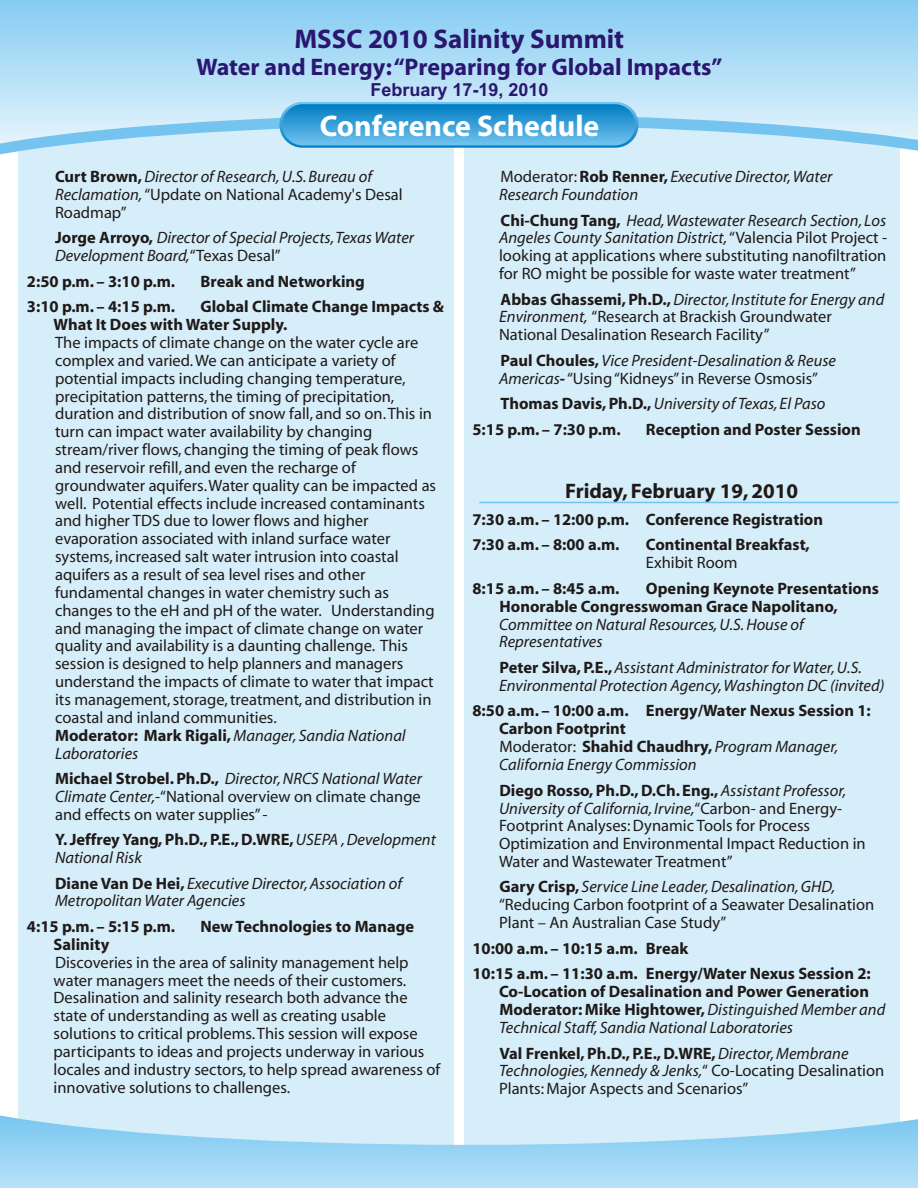
<style>
.page{position:relative;width:918px;height:1188px;background:#fff}
.page>*{position:absolute;margin:0;border:0;box-sizing:border-box;transform-origin:0 0}
.t1{font:700 30px "Myriad";color:#fff}
.t2{font:700 27px "Myriad";color:#291770}
.t3{font:700 24px "Myriad";color:#291770}
.t4{font:700 21px "Myriad";color:#1f1a17}
.t5{font:700 18px "Arial";color:#291770}
.t6{font:16.5px/17.9px "Myriad";color:#1f1a17}
.t7{font:700 16.5px/18px "Myriad";color:#1f1a17}
.t8{font:italic 16.5px/17.9px "Myriad";color:#1f1a17}
.s1{font-weight:700;font-style:normal}
.s2{font-style:normal}
.s3{font-weight:700}
.s4{font-style:italic}
.s5{font-weight:400;font-style:italic}
.s6{font-weight:400}
</style>
<div class="page">
<div style="left:464px;top:113px;width:435px;height:1075px;background:#d6edfa"></div>
<div style="left:19px;top:113px;width:435px;height:1075px;background:#d6edfa"></div>
<svg style="left:0;top:0;width:918px;height:149px;background:#abdbf5"></svg>
<svg style="left:0;top:1110px;width:918px;height:78px"></svg>
<svg style="left:279px;top:102px;width:360px;height:46px;background:#47a7dc"></svg>
<div style="left:282px;top:104px;width:353px;height:41px;background:linear-gradient(to bottom,#007cc3,#71c2ee);border-radius:21px"></div>
<hr style="left:479px;top:502px;width:419px;height:1px;background:#75c4f0">
<h2 class="t2" style="left:294px;top:28px;width:331px">MSSC 2010 Salinity Summit</h2>
<h3 class="t3" style="left:196px;top:57px;width:527px">Water and Energy:“Preparing for Global Impacts”</h3>
<p class="t5" style="left:370px;top:83px;width:180px">February 17-19, 2010</p>
<h1 class="t1" style="left:320px;top:113px;width:281px">Conference Schedule</h1>
<p class="t8" style="left:55px;top:169px;width:349px"><span class="s1">Curt Brown,</span>Director of Research, U.S. Bureau of<br>Reclamation,<span class="s2">“Update on National Academy's Desal<br>Roadmap”</span></p>
<p class="t8" style="left:55px;top:230px;width:361px"><span class="s1">Jorge Arroyo,</span> Director of Special Projects,Texas Water<br>Development Board,<span class="s2">“Texas Desal”</span></p>
<p class="t7" style="left:27px;top:274px;width:150px">2:50 p.m. – 3:10 p.m.</p>
<p class="t7" style="left:200px;top:274px;width:166px">Break and Networking</p>
<p class="t7" style="left:27px;top:299px;width:150px">3:10 p.m. – 4:15 p.m.</p>
<p class="t7" style="left:54px;top:299px;width:392px;text-indent:147px">Global Climate Change Impacts &amp;<br>What It Does with Water Supply.</p>
<p class="t6" style="left:55px;top:335px;width:383px">The impacts of climate change on the water cycle are complex and varied.We can anticipate a variety of potential impacts including changing temperature, precipitation patterns, the timing of precipitation, duration and distribution of snow fall, and so on.This in turn can impact water availability by changing stream/river flows, changing the timing of peak flows and reservoir refill, and even the recharge of groundwater aquifers.Water quality can be impacted as well. Potential effects include increased contaminants and higher TDS due to lower flows and higher evaporation associated with inland surface water systems, increased salt water intrusion into coastal aquifers as a result of sea level rises and other fundamental changes in water chemistry such as changes to the eH and pH of the water. Understanding and managing the impact of climate change on water quality and availability is a daunting challenge. This session is designed to help planners and managers understand the impacts of climate to water that impact its management, storage, treatment, and distribution in coastal and inland communities.<br><span class="s3">Moderator: Mark Rigali,</span><span class="s4">Manager, Sandia National Laboratories</span></p>
<p class="t6" style="left:55px;top:771px;width:368px;text-align:justify"><span class="s3">Michael Strobel. Ph.D.,</span> <span class="s4">Director, NRCS National Water Climate Center,</span>-“National overview on climate change and effects on water supplies” -</p>
<p class="t7" style="left:55px;top:832px;width:382px">Y. Jeffrey Yang, Ph.D., P.E., D.WRE,<span class="s5">USEPA , Development<br>National Risk</span></p>
<p class="t8" style="left:55px;top:875px;width:349px"><span class="s1">Diane Van De Hei,</span> Executive Director, Association of<br>Metropolitan Water Agencies</p>
<p class="t7" style="left:27px;top:919px;width:150px">4:15 p.m. – 5:15 p.m.</p>
<p class="t7" style="left:200px;top:919px;width:215px">New Technologies to Manage</p>
<p class="t7" style="left:54px;top:937px;width:57px">Salinity</p>
<p class="t6" style="left:54px;top:955px;width:388px">Discoveries in the area of salinity management help water managers meet the needs of their customers.<br>Desalination and salinity research both advance the state of understanding as well as creating usable solutions to critical problems.This session will expose participants to ideas and projects underway in various locales and industry sectors, to help spread awareness of innovative solutions to challenges.</p>
<p class="t8" style="left:499px;top:169px;width:335px"><span class="s2">Moderator:</span><span class="s1">Rob Renner,</span> Executive Director,Water<br>Research Foundation</p>
<p class="t6" style="left:499px;top:213px;width:390px;text-align:justify"><span class="s3">Chi-Chung Tang,</span> <span class="s4">Head,Wastewater Research Section, Los Angeles County Sanitation District,</span>“Valencia Pilot Project - looking at applications where substituting nanofiltration for RO might be possible for waste water treatment”</p>
<p class="t6" style="left:499px;top:291px;width:387px"><span class="s3">Abbas Ghassemi, Ph.D.,</span><span class="s4">Director, Institute for Energy and<br>Environment,</span> “Research at Brackish Groundwater<br>National Desalination Research Facility”</p>
<p class="t8" style="left:499px;top:352px;width:338px"><span class="s1">Paul Choules,</span> Vice President-Desalination &amp; Reuse<br>Americas<span class="s1">-</span><span class="s2">“Using “Kidneys” in Reverse Osmosis”</span></p>
<p class="t7" style="left:472px;top:392px;width:355px;line-height:25.5px;text-indent:28px">Thomas Davis, Ph.D.,<span class="s5">University of Texas, El Paso<br></span>5:15 p.m. – 7:30 p.m.</p>
<p class="t7" style="left:646px;top:422px;width:216px">Reception and Poster Session</p>
<p class="t4" style="left:565px;top:482px;width:235px">Friday, February 19, 2010</p>
<p class="t7" style="left:472px;top:508px;width:352px;line-height:25.5px">7:30 a.m. – 12:00 p.m. Conference Registration<br>7:30 a.m. – 8:00 a.m.</p>
<p class="t7" style="left:646px;top:537px;width:165px">Continental Breakfast,</p>
<p class="t6" style="left:646px;top:555px;width:93px">Exhibit Room</p>
<p class="t7" style="left:499px;top:580px;width:381px;text-indent:146px">Opening Keynote Presentations<br>Honorable Congresswoman Grace Napolitano,</p>
<p class="t8" style="left:499px;top:616px;width:306px">Committee on Natural Resources, U.S. House of<br>Representatives</p>
<p class="t8" style="left:499px;top:660px;width:387px"><span class="s1">Peter Silva, P.E.,</span>Assistant Administrator for Water, U.S.<br>Environmental Protection Agency,Washington DC (invited)</p>
<p class="t7" style="left:499px;top:703px;width:373px;text-indent:-27px">8:50 a.m. – 10:00 a.m. Energy/Water Nexus Session 1:<br>Carbon Footprint<br><span class="s6">Moderator:</span> Shahid Chaudhry, <span class="s5">Program Manager, California Energy Commission</span></p>
<p class="t6" style="left:499px;top:783px;width:368px"><span class="s3">Diego Rosso, Ph.D., D.Ch. Eng.,</span> <span class="s4">Assistant Professor, University of California, Irvine,</span>“Carbon- and Energy-Footprint Analyses: Dynamic Tools for Process Optimization and Environmental Impact Reduction in Water and Wastewater Treatment”</p>
<p class="t6" style="left:499px;top:879px;width:377px"><span class="s3">Gary Crisp,</span> <span class="s4">Service Line Leader, Desalination, GHD, </span>“Reducing Carbon footprint of a Seawater Desalination<br>Plant – An Australian Case Study”</p>
<p class="t7" style="left:472px;top:937px;width:400px;line-height:25.5px">10:00 a.m. – 10:15 a.m. Break<br>10:15 a.m. – 11:30 a.m. Energy/Water Nexus Session 2:</p>
<p class="t7" style="left:499px;top:984px;width:388px">Co-Location of Desalination and Power Generation<br>Moderator: Mike Hightower,<span class="s5">Distinguished Member and<br>Technical Staff, Sandia National Laboratories</span></p>
<p class="t6" style="left:499px;top:1046px;width:387px"><span class="s3">Val Frenkel, Ph.D., P.E., D.WRE,</span><span class="s4">Director, Membrane<br>Technologies, Kennedy &amp; Jenks,</span>“ Co-Locating Desalination<br>Plants: Major Aspects and Scenarios”</p>
<p class="t7" style="left:472px;top:580px;width:149px">8:15 a.m. – 8:45 a.m.</p>
</div>
